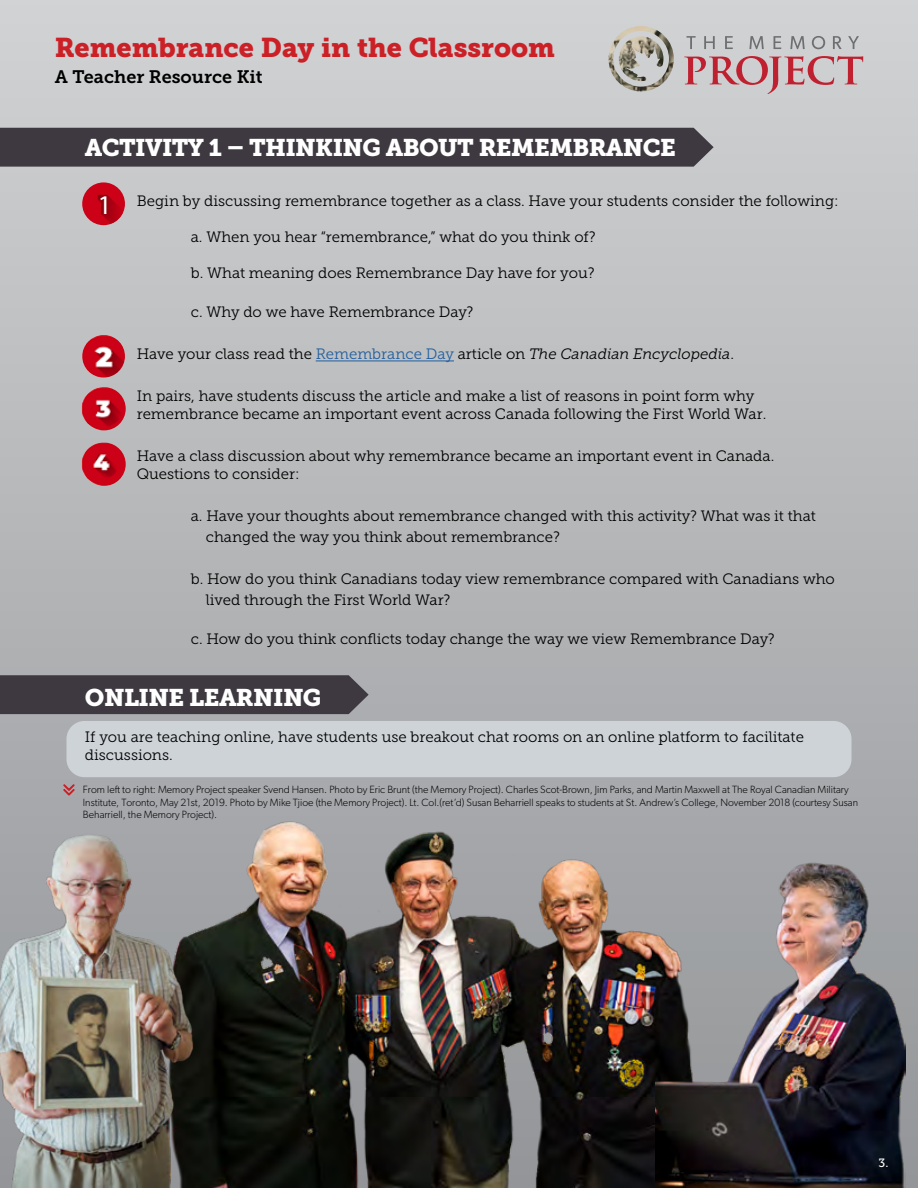
<style>
.page{position:relative;width:918px;height:1188px;background:#fff}
.page>*{position:absolute;margin:0;border:0;box-sizing:border-box;transform-origin:0 0}
.t1{font:27.15px "Myriad Pro";color:#fff}
.t2{font:27px "Museo Slab 900";color:#cc2027}
.t3{font:24px "Museo Slab 900";letter-spacing:-.025em;color:#fff}
.t4{font:18px "Museo Slab 700";color:#000}
.t5{font:15px/18px "Museo Slab 300";color:#000}
.t6{font:12px "Museo Slab 500";color:#fff}
.t7{font:300 10.5px/12.6px "Gibson";color:#000}
.s1{color:#215e9e}
.s2{font-style:italic}
</style>
<div class="page">
<div style="left:0;top:0;width:918px;height:1188px;background:linear-gradient(to bottom,#d0d2d4,#939598)"></div>
<img style="left:232px;top:809px;width:536px;height:379px">
<img style="left:1px;top:714px;width:231px;height:474px">
<img style="left:656px;top:843px;width:250px;height:345px">
<div style="left:0;top:128px;width:714px;height:39px;background:#3e3940"></div>
<div style="left:82px;top:182px;width:43px;height:43px;background:#cc0017;border-radius:50%"></div>
<svg style="left:98px;top:195px;width:26px;height:29px"></svg>
<img style="left:82px;top:335px;width:43px;height:43px">
<hr style="left:316px;top:361px;width:138px;height:1px;background:#215e9e">
<img style="left:82px;top:387px;width:44px;height:43px">
<img style="left:82px;top:443px;width:44px;height:43px">
<div style="left:66px;top:721px;width:786px;height:56px;background:#ced3d8;border-radius:18px"></div>
<div style="left:0;top:675px;width:369px;height:39px;background:#3e3940"></div>
<svg style="left:687px;top:36px;width:9px;height:13px"></svg>
<svg style="left:704px;top:36px;width:11px;height:13px"></svg>
<svg style="left:725px;top:36px;width:8px;height:13px"></svg>
<svg style="left:749px;top:36px;width:15px;height:13px"></svg>
<svg style="left:774px;top:36px;width:7px;height:13px"></svg>
<svg style="left:790px;top:36px;width:15px;height:13px"></svg>
<svg style="left:812px;top:36px;width:13px;height:13px"></svg>
<svg style="left:833px;top:36px;width:9px;height:13px"></svg>
<svg style="left:848px;top:36px;width:11px;height:13px"></svg>
<svg style="left:684px;top:56px;width:179px;height:38px;background:#c9a2a7"></svg>
<img style="left:608px;top:26px;width:66px;height:65px">
<svg style="left:63px;top:784px;width:12px;height:12px"></svg>
<h2 class="t2" style="left:55px;top:32px;width:502px">Remembrance Day in the Classroom</h2>
<p class="t4" style="left:55px;top:67px;width:209px">A Teacher Resource Kit</p>
<h3 class="t3" style="left:85px;top:134px;width:593px">ACTIVITY 1 – THINKING ABOUT REMEMBRANCE</h3>
<h1 class="t1" style="left:98px;top:188px;width:15px">1</h1>
<p class="t5" style="left:137px;top:192px;width:703px">Begin by discussing remembrance together as a class. Have your students consider the following:</p>
<p class="t5" style="left:191px;top:228px;width:406px">a. When you hear “remembrance,” what do you think of?</p>
<p class="t5" style="left:191px;top:264px;width:405px">b. What meaning does Remembrance Day have for you?</p>
<p class="t5" style="left:191px;top:303px;width:284px">c. Why do we have Remembrance Day?</p>
<p class="t5" style="left:137px;top:345px;width:599px">Have your class read the <span class="s1">Remembrance Day</span> article on <span class="s2">The Canadian Encyclopedia</span>.</p>
<p class="t5" style="left:137px;top:387px;width:631px">In pairs, have students discuss the article and make a list of reasons in point form why remembrance became an important event across Canada following the First World War.</p>
<p class="t5" style="left:137px;top:447px;width:639px">Have a class discussion about why remembrance became an important event in Canada.<br>Questions to consider:</p>
<p class="t5" style="left:206px;top:506px;width:612px;line-height:21px;text-indent:-15px">a. Have your thoughts about remembrance changed with this activity? What was it that changed the way you think about remembrance?</p>
<p class="t5" style="left:206px;top:569px;width:631px;line-height:21px;text-indent:-15px">b. How do you think Canadians today view remembrance compared with Canadians who lived through the First World War?</p>
<p class="t5" style="left:191px;top:630px;width:585px">c. How do you think conflicts today change the way we view Remembrance Day?</p>
<h3 class="t3" style="left:85px;top:683px;width:238px">ONLINE LEARNING</h3>
<p class="t5" style="left:85px;top:728px;width:721px">If you are teaching online, have students use breakout chat rooms on an online platform to facilitate discussions.</p>
<p class="t7" style="left:83px;top:783px;width:777px">From left to right: Memory Project speaker Svend Hansen. Photo by Eric Brunt (the Memory Project). Charles Scot-Brown, Jim Parks, and Martin Maxwell at The Royal Canadian Military<br>Institute, Toronto, May 21st, 2019. Photo by Mike Tjioe (the Memory Project). Lt. Col.(ret’d) Susan Beharriell speaks to students at St. Andrew’s College, November 2018 (courtesy Susan<br>Beharriell, the Memory Project).</p>
<p class="t6" style="left:879px;top:1156px;width:11px">3.</p>
</div>
